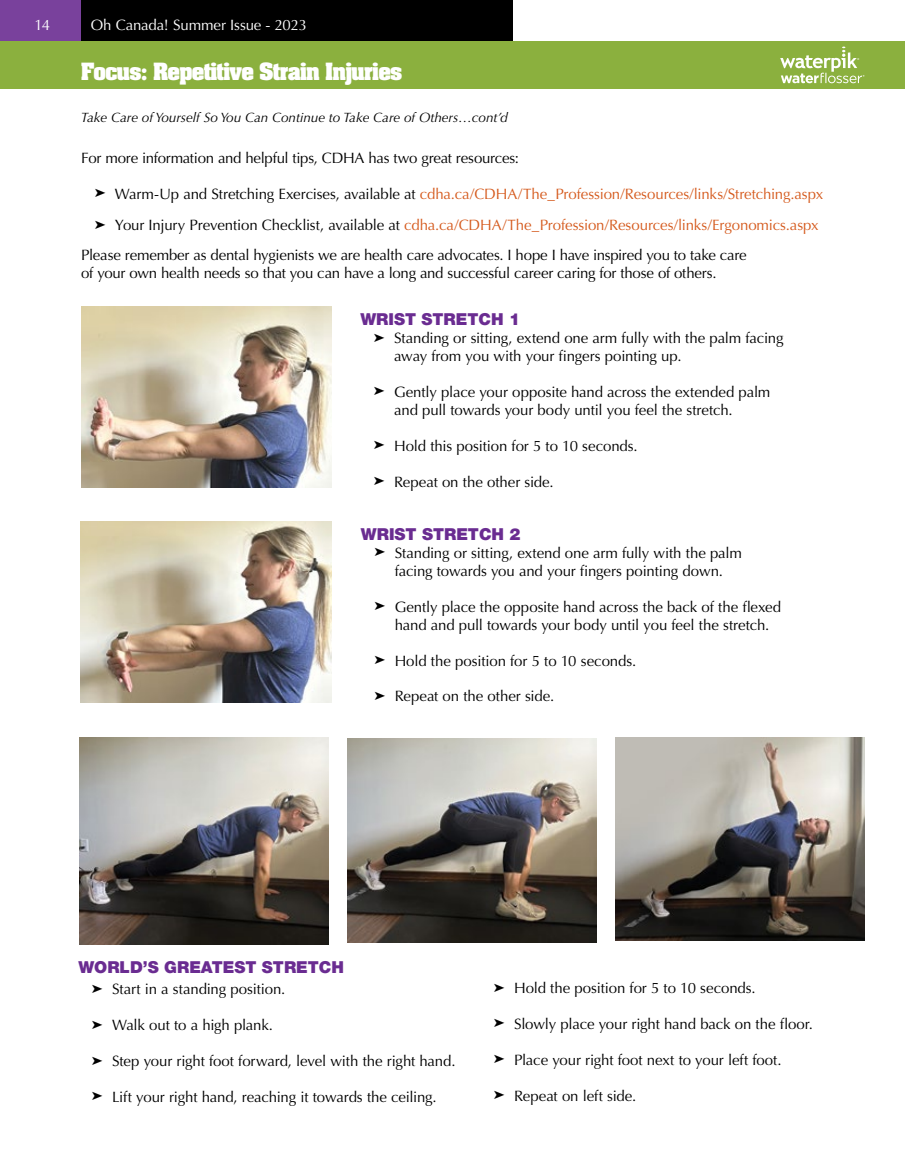
<style>
.page{position:relative;width:905px;height:1175px;background:#fff}
.page>*{position:absolute;margin:0;border:0;box-sizing:border-box;transform-origin:0 0}
.t1{font:700 20.25px "Aachen Std";letter-spacing:-.04em;color:#fff}
.t2{font:900 16.5px "Helvetica Neue LT Std";color:#6a2c91}
.t3{font:15px/18px "Optima";letter-spacing:-.01em;color:#000}
.t4{font:15px/31.3px "Optima";letter-spacing:-.01em;color:#d55a1d}
.t5{font:15px "Optima";letter-spacing:-.01em;color:#fff}
.t6{font:italic 13.5px "Optima";color:#000}
.s1{color:#000}
</style>
<div class="page">
<div style="left:81px;top:0;width:431px;height:42px;background:#000"></div>
<div style="left:0;top:0;width:81px;height:42px;background:#79419c"></div>
<div style="left:0;top:42px;width:904px;height:47px;background:#8bb03e"></div>
<svg style="left:780px;top:47px;width:84px;height:36px"></svg>
<img style="left:79px;top:737px;width:250px;height:207px">
<img style="left:347px;top:738px;width:249px;height:204px">
<img style="left:615px;top:737px;width:249px;height:203px">
<img style="left:81px;top:306px;width:250px;height:181px">
<img style="left:81px;top:521px;width:250px;height:181px">
<p class="t5" style="left:35px;top:16px;width:17px">14</p>
<p class="t5" style="left:91px;top:16px;width:218px">Oh Canada! Summer Issue - 2023</p>
<h1 class="t1" style="left:81px;top:57px;width:323px">Focus: Repetitive Strain Injuries</h1>
<p class="t6" style="left:81px;top:109px;width:428px">Take Care of Yourself So You Can Continue to Take Care of Others…cont’d</p>
<p class="t3" style="left:81px;top:149px;width:439px">For more information and helpful tips, CDHA has two great resources:</p>
<p class="t4" style="left:95px;top:178px;width:730px"><span class="s1">➤ Warm-Up and Stretching Exercises, available at</span> cdha.ca/CDHA/The_Profession/Resources/links/Stretching.aspx <span class="s1">➤ Your Injury Prevention Checklist, available at</span> cdha.ca/CDHA/The_Profession/Resources/links/Ergonomics.aspx</p>
<p class="t3" style="left:81px;top:246px;width:667px">Please remember as dental hygienists we are health care advocates. I hope I have inspired you to take care of your own health needs so that you can have a long and successful career caring for those of others.</p>
<p class="t2" style="left:360px;top:309px;width:161px">WRIST STRETCH 1</p>
<p class="t3" style="left:394px;top:329px;width:391px;text-indent:-20px">➤ Standing or sitting, extend one arm fully with the palm facing away from you with your fingers pointing up.</p>
<p class="t3" style="left:394px;top:383px;width:378px;text-indent:-20px">➤ Gently place your opposite hand across the extended palm and pull towards your body until you feel the stretch.</p>
<p class="t3" style="left:374px;top:437px;width:265px">➤ Hold this position for 5 to 10 seconds.</p>
<p class="t3" style="left:374px;top:473px;width:181px">➤ Repeat on the other side.</p>
<p class="t2" style="left:361px;top:524px;width:161px">WRIST STRETCH 2</p>
<p class="t3" style="left:374px;top:544px;width:369px;text-align:center">➤ Standing or sitting, extend one arm fully with the palm facing towards you and your fingers pointing down.</p>
<p class="t3" style="left:374px;top:598px;width:408px;text-align:center">➤ Gently place the opposite hand across the back of the flexed hand and pull towards your body until you feel the stretch.</p>
<p class="t3" style="left:374px;top:651px;width:263px">➤ Hold the position for 5 to 10 seconds.</p>
<p class="t3" style="left:374px;top:687px;width:181px">➤ Repeat on the other side.</p>
<p class="t2" style="left:78px;top:957px;width:267px">WORLD’S GREATEST STRETCH</p>
<p class="t3" style="left:92px;top:980px;width:195px">➤ Start in a standing position.</p>
<p class="t3" style="left:92px;top:1016px;width:183px">➤ Walk out to a high plank.</p>
<p class="t3" style="left:92px;top:1052px;width:365px">➤ Step your right foot forward, level with the right hand.</p>
<p class="t3" style="left:92px;top:1088px;width:346px">➤ Lift your right hand, reaching it towards the ceiling.</p>
<p class="t3" style="left:494px;top:979px;width:263px">➤ Hold the position for 5 to 10 seconds.</p>
<p class="t3" style="left:494px;top:1015px;width:321px">➤ Slowly place your right hand back on the floor.</p>
<p class="t3" style="left:494px;top:1050px;width:289px">➤ Place your right foot next to your left foot.</p>
<p class="t3" style="left:494px;top:1086px;width:144px">➤ Repeat on left side.</p>
</div>
